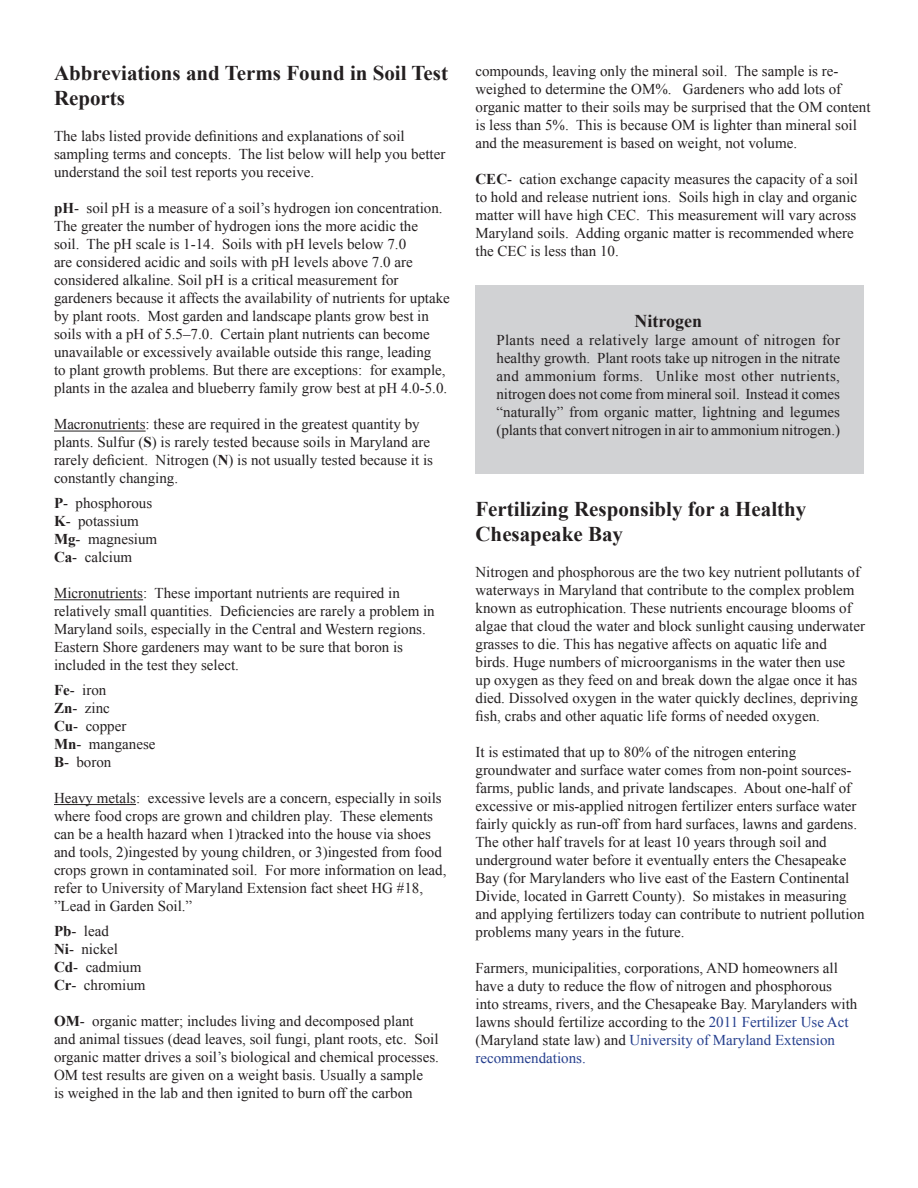
<style>
.page{position:relative;width:918px;height:1188px;background:#fff}
.page>*{position:absolute;margin:0;border:0;box-sizing:border-box;transform-origin:0 0}
.t1{font:700 21px/25.2px "Times New Roman";color:#231f20}
.t2{font:700 18px "Times New Roman";color:#231f20}
.t3{font:15px/18px "Times New Roman";color:#231f20}
.s1{font-weight:700}
.s2{color:#253f8e}
</style>
<div class="page">
<hr style="left:54px;top:431px;width:92px;height:1px;background:#231f20">
<hr style="left:54px;top:599px;width:89px;height:1px;background:#231f20">
<hr style="left:54px;top:804px;width:82px;height:1px;background:#231f20">
<div style="left:476px;top:285px;width:388px;height:189px;background:#d1d2d4"></div>
<p class="t1" style="left:54px;top:60px;width:396px">Abbreviations and Terms Found in Soil Test<br>Reports</p>
<p class="t3" style="left:54px;top:127px;width:393px">The labs listed provide definitions and explanations of soil sampling terms and concepts. The list below will help you better understand the soil test reports you receive.</p>
<p class="t3" style="left:54px;top:199px;width:397px"><span class="s1">pH</span>- soil pH is a measure of a soil’s hydrogen ion concentration.<br>The greater the number of hydrogen ions the more acidic the<br>soil. The pH scale is 1-14. Soils with pH levels below 7.0<br>are considered acidic and soils with pH levels above 7.0 are considered alkaline. Soil pH is a critical measurement for gardeners because it affects the availability of nutrients for uptake by plant roots. Most garden and landscape plants grow best in soils with a pH of 5.5–7.0. Certain plant nutrients can become unavailable or excessively available outside this range, leading<br>to plant growth problems. But there are exceptions: for example, plants in the azalea and blueberry family grow best at pH 4.0-5.0.</p>
<p class="t3" style="left:54px;top:415px;width:381px">Macronutrients: these are required in the greatest quantity by plants. Sulfur (<span class="s1">S</span>) is rarely tested because soils in Maryland are rarely deficient. Nitrogen (<span class="s1">N</span>) is not usually tested because it is constantly changing.</p>
<p class="t3" style="left:54px;top:494px;width:100px"><span class="s1">P</span>- phosphorous</p>
<p class="t3" style="left:54px;top:512px;width:87px"><span class="s1">K</span>- potassium</p>
<p class="t3" style="left:54px;top:530px;width:105px"><span class="s1">Mg</span>- magnesium</p>
<p class="t3" style="left:54px;top:548px;width:80px"><span class="s1">Ca</span>- calcium</p>
<p class="t3" style="left:54px;top:584px;width:382px">Micronutrients: These important nutrients are required in relatively small quantities. Deficiencies are rarely a problem in Maryland soils, especially in the Central and Western regions.<br>Eastern Shore gardeners may want to be sure that boron is included in the test they select.</p>
<p class="t3" style="left:54px;top:681px;width:54px"><span class="s1">Fe</span>- iron</p>
<p class="t3" style="left:54px;top:699px;width:57px"><span class="s1">Zn</span>- zinc</p>
<p class="t3" style="left:54px;top:717px;width:74px"><span class="s1">Cu</span>- copper</p>
<p class="t3" style="left:54px;top:735px;width:103px"><span class="s1">Mn</span>- manganese</p>
<p class="t3" style="left:54px;top:753px;width:59px"><span class="s1">B</span>- boron</p>
<p class="t3" style="left:54px;top:789px;width:394px">Heavy metals: excessive levels are a concern, especially in soils where food crops are grown and children play. These elements can be a health hazard when 1)tracked into the house via shoes and tools, 2)ingested by young children, or 3)ingested from food crops grown in contaminated soil. For more information on lead, refer to University of Maryland Extension fact sheet HG #18, ”Lead in Garden Soil.”</p>
<p class="t3" style="left:54px;top:921px;width:56px"><span class="s1">Pb</span>- lead</p>
<p class="t3" style="left:54px;top:939px;width:66px"><span class="s1">Ni</span>- nickel</p>
<p class="t3" style="left:54px;top:957px;width:89px"><span class="s1">Cd</span>- cadmium</p>
<p class="t3" style="left:54px;top:975px;width:93px"><span class="s1">Cr</span>- chromium</p>
<p class="t3" style="left:54px;top:1011px;width:387px"><span class="s1">OM</span>- organic matter; includes living and decomposed plant and animal tissues (dead leaves, soil fungi, plant roots, etc. Soil organic matter drives a soil’s biological and chemical processes.<br>OM test results are given on a weight basis. Usually a sample<br>is weighed in the lab and then ignited to burn off the carbon</p>
<p class="t3" style="left:476px;top:62px;width:397px">compounds, leaving only the mineral soil. The sample is re&shy;weighed to determine the OM%. Gardeners who add lots of organic matter to their soils may be surprised that the OM content is less than 5%. This is because OM is lighter than mineral soil and the measurement is based on weight, not volume.</p>
<p class="t3" style="left:476px;top:170px;width:384px"><span class="s1">CEC</span>- cation exchange capacity measures the capacity of a soil to hold and release nutrient ions. Soils high in clay and organic matter will have high CEC. This measurement will vary across Maryland soils. Adding organic matter is recommended where the CEC is less than 10.</p>
<p class="t2" style="left:634px;top:309px;width:69px">Nitrogen</p>
<p class="t3" style="left:496px;top:331px;width:345px;text-align:justify">Plants need a relatively large amount of nitrogen for healthy growth. Plant roots take up nitrogen in the nitrate and ammonium forms. Unlike most other nutrients, nitrogen does not come from mineral soil. Instead it comes “naturally” from organic matter, lightning and legumes (plants that convert nitrogen in air to ammonium nitrogen.)</p>
<p class="t1" style="left:476px;top:495px;width:332px">Fertilizing Responsibly for a Healthy<br>Chesapeake Bay</p>
<p class="t3" style="left:476px;top:563px;width:391px">Nitrogen and phosphorous are the two key nutrient pollutants of waterways in Maryland that contribute to the complex problem known as eutrophication. These nutrients encourage blooms of algae that cloud the water and block sunlight causing underwater grasses to die. This has negative affects on aquatic life and<br>birds. Huge numbers of microorganisms in the water then use<br>up oxygen as they feed on and break down the algae once it has died. Dissolved oxygen in the water quickly declines, depriving fish, crabs and other aquatic life forms of needed oxygen.</p>
<p class="t3" style="left:476px;top:743px;width:391px">It is estimated that up to 80% of the nitrogen entering groundwater and surface water comes from non-point sources&shy;farms, public lands, and private landscapes. About one-half of excessive or mis-applied nitrogen fertilizer enters surface water fairly quickly as run-off from hard surfaces, lawns and gardens.<br>The other half travels for at least 10 years through soil and underground water before it eventually enters the Chesapeake Bay (for Marylanders who live east of the Eastern Continental Divide, located in Garrett County). So mistakes in measuring and applying fertilizers today can contribute to nutrient pollution problems many years in the future.</p>
<p class="t3" style="left:476px;top:959px;width:383px">Farmers, municipalities, corporations, AND homeowners all have a duty to reduce the flow of nitrogen and phosphorous into streams, rivers, and the Chesapeake Bay. Marylanders with lawns should fertilize according to the <span class="s2">2011 Fertilizer Use Act </span>(Maryland state law) and <span class="s2">University of Maryland Extension recommendations.</span></p>
</div>
